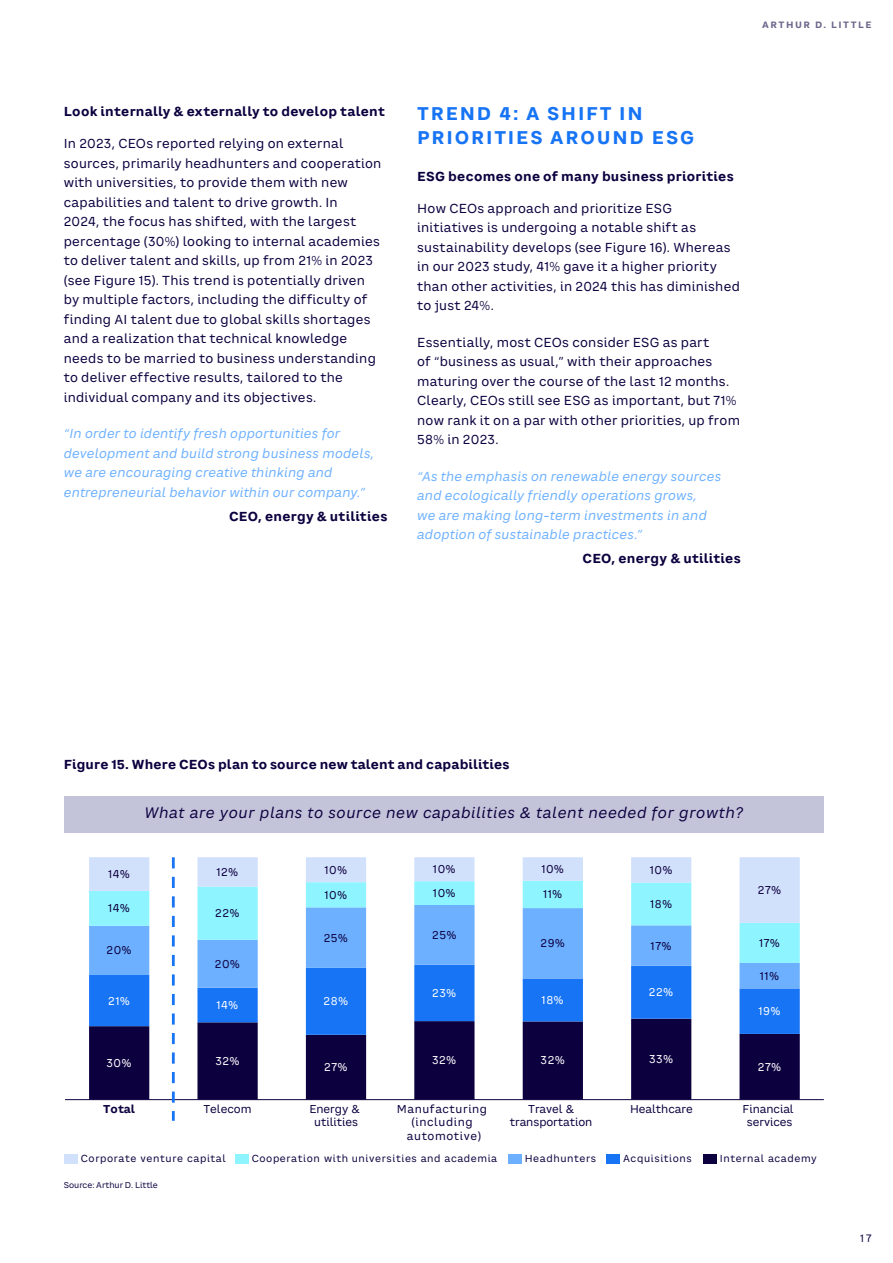
<style>
.page{position:relative;width:893px;height:1263px;background:#fff}
.page>*{position:absolute;margin:0;border:0;box-sizing:border-box;transform-origin:0 0}
.R4_SECTION_HEADING_LEVEL_1_12_16{font:700 18px/24px "CA Saygon Text";letter-spacing:.1em;color:#1774f5}
.t1{font:italic 14.85px "CA Saygon Text";letter-spacing:.04em;color:#0d003f}
.R6_BODYTEXT_8_5_13{font:12.75px/19.5px "CA Saygon Text";letter-spacing:.02em;color:#0d003f}
.R17_QUOTE_within_text_blue{font:italic 12.75px/19.5px "CA Saygon Text";letter-spacing:.02em;color:#6cb0ff}
.R9_IMAGE_TITLE_8_5_13{font:700 12.75px "CA Saygon Text";letter-spacing:.015em;color:#0d003f}
.R5_SUB_HEADING_LEVEL_2_8_5_13{font:700 12.75px "CA Saygon Text";letter-spacing:.02em;color:#0d003f}
.R18_AUTHOR_QUOTE_within_text{font:700 12.75px "CA Saygon Text";letter-spacing:.02em;color:#0d003f}
.R5a_SUB_HEADING_LEVEL_2_8_5_13_no_space{font:700 12.75px "CA Saygon Text";letter-spacing:.02em;color:#0d003f}
.t2{font:11.1px/13.4px "CA Saygon Text";letter-spacing:.005em;color:#0d003f;text-align:center}
.t3{font:11.1px "CA Saygon Text";letter-spacing:.055em;color:#fff}
.t4{font:11.1px/13.4px "CA Saygon Text";letter-spacing:.05em;color:#0d003f;text-align:center}
.t5{font:700 11.1px "CA Saygon Text";color:#0d003f}
.t6{font:10.5px "CA Saygon Text";color:#0d003f}
.t7{font:9.9px "CA Saygon Text";letter-spacing:.06em;color:#0d003f}
.t8{font:700 9px "CA Saygon Text";letter-spacing:.17em;color:#6e668c}
.R14_GRAPH_IMAGE_SOURCE_TEXT_5_5_7{font:8.25px "CA Saygon Text";color:#0d003f}
</style>
<div class="page">
<div style="left:235px;top:1154px;width:13px;height:10px;background:#8ef4ff"></div>
<div style="left:703px;top:1154px;width:13px;height:10px;background:#0d003f"></div>
<div style="left:64px;top:1154px;width:13px;height:10px;background:#d1e0fb"></div>
<div style="left:606px;top:1154px;width:13px;height:10px;background:#1774f5"></div>
<div style="left:508px;top:1154px;width:13px;height:10px;background:#6cb0ff"></div>
<div style="left:64px;top:796px;width:760px;height:37px;background:#c3c3da"></div>
<svg style="left:89px;top:1035px;width:711px;height:64px;fill:#0d003f"></svg>
<svg style="left:89px;top:988px;width:711px;height:47px;fill:#1774f5"></svg>
<svg style="left:89px;top:963px;width:711px;height:25px"></svg>
<svg style="left:89px;top:923px;width:711px;height:40px"></svg>
<svg style="left:89px;top:857px;width:711px;height:66px"></svg>
<hr style="left:65px;top:1099px;width:759px;height:1px;background:#0d003f">
<svg style="left:172px;top:857px;width:3px;height:264px"></svg>
<p class="t8" style="left:762px;top:17px;width:111px">ARTHUR D. LITTLE</p>
<p class="R5_SUB_HEADING_LEVEL_2_8_5_13" style="left:64px;top:102px;width:323px">Look internally &amp; externally to develop talent</p>
<p class="R6_BODYTEXT_8_5_13" style="left:64px;top:134px;width:319px">In 2023, CEOs reported relying on external sources, primarily headhunters and cooperation with universities, to provide them with new capabilities and talent to drive growth. In<br>2024, the focus has shifted, with the largest percentage (30%) looking to internal academies to deliver talent and skills, up from 21% in 2023 (see Figure 15). This trend is potentially driven by multiple factors, including the difficulty of finding AI talent due to global skills shortages and a realization that technical knowledge needs to be married to business understanding to deliver effective results, tailored to the individual company and its objectives.</p>
<p class="R17_QUOTE_within_text_blue" style="left:64px;top:424px;width:312px">“In order to identify fresh opportunities for development and build strong business models, we are encouraging creative thinking and entrepreneurial behavior within our company.”</p>
<p class="R18_AUTHOR_QUOTE_within_text" style="left:229px;top:506px;width:160px">CEO, energy &amp; utilities</p>
<p class="R4_SECTION_HEADING_LEVEL_1_12_16" style="left:417px;top:102px;width:279px">TREND 4: A SHIFT IN<br>PRIORITIES AROUND ESG</p>
<p class="R5a_SUB_HEADING_LEVEL_2_8_5_13_no_space" style="left:417px;top:166px;width:318px">ESG becomes one of many business priorities</p>
<p class="R6_BODYTEXT_8_5_13" style="left:417px;top:198px;width:324px">How CEOs approach and prioritize ESG initiatives is undergoing a notable shift as sustainability develops (see Figure 16). Whereas in our 2023 study, 41% gave it a higher priority than other activities, in 2024 this has diminished to just 24%.</p>
<p class="R6_BODYTEXT_8_5_13" style="left:417px;top:333px;width:324px">Essentially, most CEOs consider ESG as part<br>of “business as usual,” with their approaches maturing over the course of the last 12 months.<br>Clearly, CEOs still see ESG as important, but 71% now rank it on a par with other priorities, up from 58% in 2023.</p>
<p class="R17_QUOTE_within_text_blue" style="left:417px;top:466px;width:306px">“As the emphasis on renewable energy sources and ecologically friendly operations grows,<br>we are making long-term investments in and adoption of sustainable practices.”</p>
<p class="R18_AUTHOR_QUOTE_within_text" style="left:583px;top:549px;width:160px">CEO, energy &amp; utilities</p>
<p class="R9_IMAGE_TITLE_8_5_13" style="left:64px;top:755px;width:447px">Figure 15. Where CEOs plan to source new talent and capabilities</p>
<p class="t1" style="left:144px;top:802px;width:600px">What are your plans to source new capabilities &amp; talent needed for growth?</p>
<p class="t2" style="left:108px;top:867px;width:23px">14%</p>
<p class="t2" style="left:217px;top:865px;width:23px">12%</p>
<p class="t2" style="left:324px;top:863px;width:24px">10%</p>
<p class="t2" style="left:433px;top:862px;width:24px">10%</p>
<p class="t2" style="left:541px;top:862px;width:24px">10%</p>
<p class="t2" style="left:650px;top:863px;width:24px">10%</p>
<p class="t2" style="left:108px;top:902px;width:23px">14%</p>
<p class="t2" style="left:106px;top:944px;width:26px">20%</p>
<p class="t3" style="left:108px;top:993px;width:23px">21%</p>
<p class="t2" style="left:215px;top:906px;width:26px">22%</p>
<p class="t2" style="left:215px;top:957px;width:26px">20%</p>
<p class="t2" style="left:324px;top:888px;width:24px">10%</p>
<p class="t2" style="left:433px;top:886px;width:24px">10%</p>
<p class="t2" style="left:543px;top:888px;width:21px">11%</p>
<p class="t2" style="left:650px;top:897px;width:23px">18%</p>
<p class="t2" style="left:324px;top:931px;width:26px">25%</p>
<p class="t2" style="left:432px;top:928px;width:26px">25%</p>
<p class="t2" style="left:540px;top:937px;width:26px">29%</p>
<p class="t2" style="left:651px;top:939px;width:22px">17%</p>
<p class="t3" style="left:216px;top:997px;width:23px">14%</p>
<p class="t3" style="left:324px;top:993px;width:26px">28%</p>
<p class="t3" style="left:432px;top:985px;width:25px">23%</p>
<p class="t3" style="left:542px;top:992px;width:23px">18%</p>
<p class="t3" style="left:649px;top:984px;width:26px">22%</p>
<p class="t3" style="left:106px;top:1055px;width:26px">30%</p>
<p class="t3" style="left:215px;top:1053px;width:25px">32%</p>
<p class="t3" style="left:324px;top:1059px;width:25px">27%</p>
<p class="t3" style="left:432px;top:1052px;width:25px">32%</p>
<p class="t3" style="left:541px;top:1052px;width:25px">32%</p>
<p class="t3" style="left:649px;top:1051px;width:25px">33%</p>
<p class="t2" style="left:758px;top:883px;width:25px">27%</p>
<p class="t2" style="left:759px;top:936px;width:22px">17%</p>
<p class="t2" style="left:760px;top:969px;width:21px">11%</p>
<p class="t3" style="left:758px;top:1003px;width:23px">19%</p>
<p class="t3" style="left:758px;top:1059px;width:25px">27%</p>
<p class="t5" style="left:103px;top:1100px;width:33px">Total</p>
<p class="t2" style="left:203px;top:1102px;width:50px">Telecom</p>
<p class="t2" style="left:309px;top:1102px;width:52px">Energy &amp; utilities</p>
<p class="t4" style="left:397px;top:1102px;width:92px">Manufacturing (including automotive)</p>
<p class="t2" style="left:510px;top:1102px;width:84px">Travel &amp; transportation</p>
<p class="t2" style="left:630px;top:1102px;width:64px">Healthcare</p>
<p class="t2" style="left:743px;top:1102px;width:52px">Financial services</p>
<p class="t7" style="left:81px;top:1151px;width:146px">Corporate venture capital</p>
<p class="t7" style="left:252px;top:1151px;width:247px">Cooperation with universities and academia</p>
<p class="t7" style="left:525px;top:1151px;width:73px">Headhunters</p>
<p class="t7" style="left:623px;top:1151px;width:70px">Acquisitions</p>
<p class="t7" style="left:720px;top:1151px;width:98px">Internal academy</p>
<p class="R14_GRAPH_IMAGE_SOURCE_TEXT_5_5_7" style="left:64px;top:1178px;width:96px">Source: Arthur D. Little</p>
<p class="t6" style="left:860px;top:1230px;width:13px">17</p>
</div>
